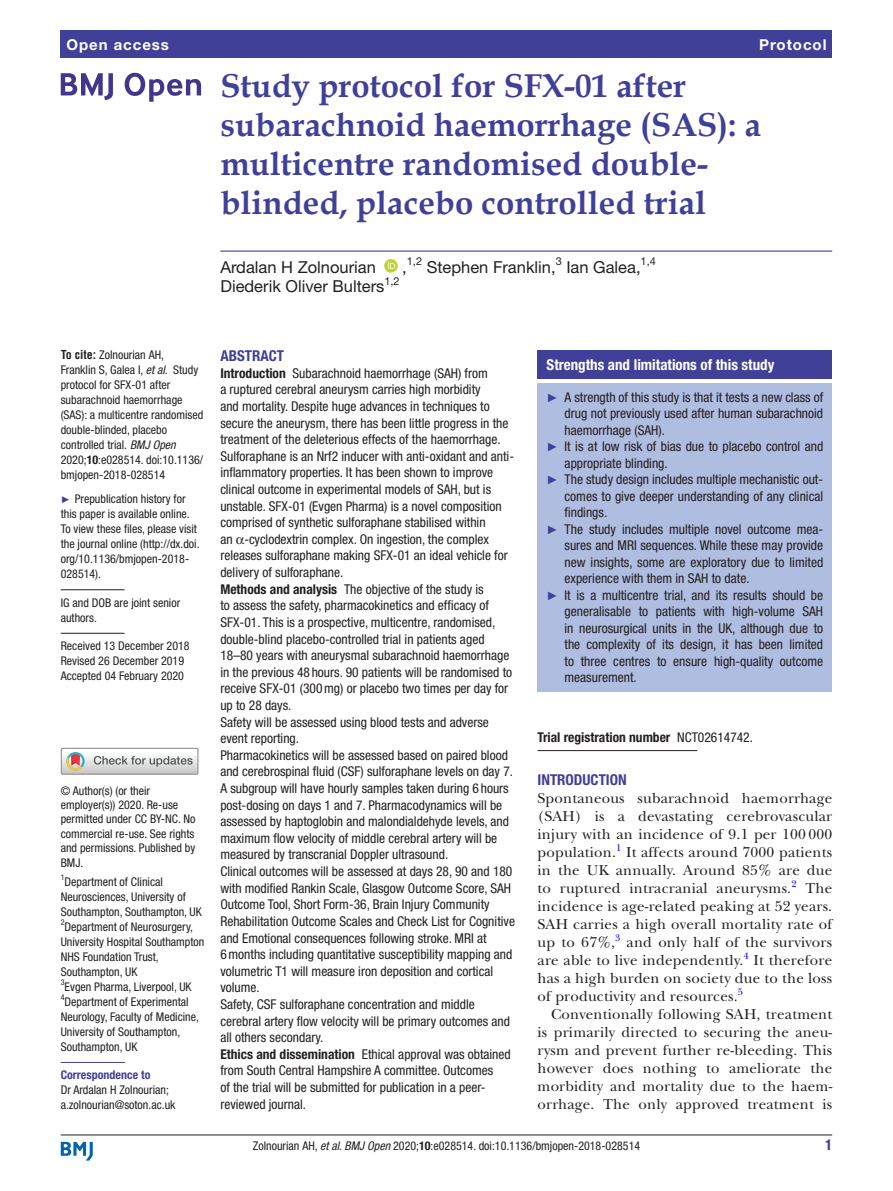
<style>
.page{position:relative;width:893px;height:1191px;background:#fff}
.page>*{position:absolute;margin:0;border:0;box-sizing:border-box;transform-origin:0 0}
.t1{font:700 33px/39px "Book Antiqua";color:#414099}
.t2{font:16.5px "Helvetica Neue LT Std";color:#231f20}
.t3{font:15px/18px "New Baskerville";letter-spacing:.015em;color:#231f20;text-align:justify}
.t4{font:700 condensed 15px "Helvetica Neue LT Std";color:#fff}
.t5{font:700 condensed 15px "Helvetica Neue LT Std";color:#414099}
.t6{font:700 15px "Helvetica Neue LT Std";letter-spacing:.065em;color:#fff}
.t7{font:condensed 13.5px/16.6px "Helvetica Neue LT Std";color:#231f20}
.t8{font:700 condensed 13.5px "Helvetica Neue LT Std";color:#231f20}
.t9{font:condensed 12px/15px "Helvetica Neue LT Std";color:#231f20}
.t10{font:700 condensed 12px "Helvetica Neue LT Std";color:#414099}
.t11{font:10.95px "Helvetica Neue LT Std";color:#231f20}
.t12{font:9.9px "New Baskerville";color:#00f}
.t13{font:condensed 7.95px "Helvetica Neue LT Std";color:#231f20}
.s1{font-family:"Helvetica LT Std";font-weight:700}
.s2{font-style:italic}
.s3{font-weight:700}
.s4{font-family:"Arial";font-stretch:normal;font-size:9.75px;color:#414099}
.s5{font-family:"Arial";font-stretch:normal;font-size:12px;color:#414099}
.s6{font-weight:400}
</style>
<div class="page">
<hr style="left:61px;top:1134px;width:771px;height:1px;background:#231f20">
<svg style="left:61px;top:1141px;width:32px;height:19px"></svg>
<div style="left:61px;top:31px;width:771px;height:27px;background:#414099"></div>
<hr style="left:220px;top:250px;width:612px;height:2px;background:#414099">
<svg style="left:384px;top:259px;width:14px;height:14px"></svg>
<hr style="left:61px;top:589px;width:64px;height:1px;background:#231f20">
<hr style="left:61px;top:633px;width:64px;height:1px;background:#231f20">
<hr style="left:61px;top:1062px;width:64px;height:1px;background:#414099">
<svg style="left:61px;top:73px;width:52px;height:27px"></svg>
<svg style="left:125px;top:73px;width:76px;height:29px"></svg>
<div style="left:61px;top:747px;width:138px;height:27px;border:1px solid #969090"></div>
<svg style="left:61px;top:748px;width:137px;height:26px"></svg>
<div style="left:538px;top:350px;width:294px;height:29px;background:#414099"></div>
<div style="left:538px;top:383px;width:294px;height:308px;background:#afbde1"></div>
<hr style="left:538px;top:750px;width:159px;height:1px;background:#231f20">
<p class="t6" style="left:66px;top:35px;width:104px">Open access</p>
<p class="t6" style="left:759px;top:35px;width:69px">Protocol</p>
<h1 class="t1" style="left:220px;top:66px;width:542px">Study protocol for SFX-01 after subarachnoid haemorrhage (SAS): a multicentre randomised double&shy;blinded, placebo controlled trial</h1>
<p class="t2" style="left:220px;top:257px;width:157px">Ardalan H Zolnourian</p>
<p class="t2" style="left:402px;top:257px;width:6px">,</p>
<p class="t11" style="left:407px;top:255px;width:17px">1,2</p>
<p class="t2" style="left:427px;top:257px;width:130px">Stephen Franklin,</p>
<p class="t11" style="left:556px;top:255px;width:8px">3</p>
<p class="t2" style="left:566px;top:257px;width:76px">Ian Galea,</p>
<p class="t11" style="left:641px;top:255px;width:17px">1,4</p>
<p class="t2" style="left:220px;top:276px;width:166px">Diederik Oliver Bulters</p>
<p class="t11" style="left:384px;top:274px;width:17px">1,2</p>
<p class="t9" style="left:61px;top:347px;width:144px"><span class="s1">To cite:</span> Zolnourian AH,<br>Franklin S, Galea I, <span class="s2">et al</span>. Study protocol for SFX-01 after subarachnoid haemorrhage (SAS): a multicentre randomised double-blinded, placebo controlled trial. <span class="s2">BMJ Open<br></span>2020;<span class="s3">10</span>:e028514. doi:10.1136/ bmjopen-2018-028514</p>
<p class="t9" style="left:61px;top:491px;width:140px"><span class="s4">►</span> Prepublication history for this paper is available online.<br>To view these files, please visit the journal online (http://dx.doi. org/10.1136/bmjopen-2018-<br>028514).</p>
<p class="t9" style="left:61px;top:595px;width:121px">IG and DOB are joint senior authors.</p>
<p class="t9" style="left:61px;top:638px;width:130px">Received 13 December 2018<br>Revised 26 December 2019<br>Accepted 04 February 2020</p>
<p class="t9" style="left:61px;top:783px;width:136px;line-height:14.4px">© Author(s) (or their employer(s)) 2020. Re-use permitted under CC BY-NC. No commercial re-use. See rights and permissions. Published by<br>BMJ.</p>
<p class="t13" style="left:61px;top:873px;width:5px">1</p>
<p class="t9" style="left:61px;top:874px;width:143px;text-indent:4px">Department of Clinical<br>Neurosciences, University of<br>Southampton, Southampton, UK</p>
<p class="t13" style="left:61px;top:918px;width:5px">2</p>
<p class="t9" style="left:61px;top:919px;width:145px;text-indent:4px">Department of Neurosurgery,<br>University Hospital Southampton<br>NHS Foundation Trust,<br>Southampton, UK</p>
<p class="t13" style="left:61px;top:978px;width:5px">3</p>
<p class="t9" style="left:61px;top:979px;width:140px;text-indent:4px">Evgen Pharma, Liverpool, UK<br><sup>4</sup>Department of Experimental<br>Neurology, Faculty of Medicine,<br>University of Southampton,<br>Southampton, UK</p>
<p class="t10" style="left:61px;top:1067px;width:91px">Correspondence to</p>
<p class="t9" style="left:61px;top:1082px;width:116px">Dr Ardalan H Zolnourian; a.zolnourian@soton.ac.uk</p>
<p class="t5" style="left:220px;top:347px;width:65px">Abstract</p>
<p class="t7" style="left:220px;top:364px;width:296px"><span class="s3">Introduction</span> Subarachnoid haemorrhage (SAH) from<br>a ruptured cerebral aneurysm carries high morbidity<br>and mortality. Despite huge advances in techniques to secure the aneurysm, there has been little progress in the treatment of the deleterious effects of the haemorrhage.<br>Sulforaphane is an Nrf2 inducer with anti-oxidant and anti&shy;inflammatory properties. It has been shown to improve clinical outcome in experimental models of SAH, but is unstable. SFX-01 (Evgen Pharma) is a novel composition comprised of synthetic sulforaphane stabilised within<br>an -cyclodextrin complex. On ingestion, the complex releases sulforaphane making SFX-01 an ideal vehicle for delivery of sulforaphane.<br><span class="s3">Methods and analysis</span> The objective of the study is<br>to assess the safety, pharmacokinetics and efficacy of SFX-01. This is a prospective, multicentre, randomised, double-blind placebo-controlled trial in patients aged 18–80 years with aneurysmal subarachnoid haemorrhage in the previous 48 hours. 90 patients will be randomised to receive SFX-01 (300mg) or placebo two times per day for up to 28 days.<br>Safety will be assessed using blood tests and adverse event reporting.<br>Pharmacokinetics will be assessed based on paired blood and cerebrospinal fluid (CSF) sulforaphane levels on day 7.<br>A subgroup will have hourly samples taken during 6 hours post-dosing on days 1 and 7. Pharmacodynamics will be assessed by haptoglobin and malondialdehyde levels, and maximum flow velocity of middle cerebral artery will be measured by transcranial Doppler ultrasound.<br>Clinical outcomes will be assessed at days 28, 90 and 180 with modified Rankin Scale, Glasgow Outcome Score, SAH Outcome Tool, Short Form-36, Brain Injury Community Rehabilitation Outcome Scales and Check List for Cognitive and Emotional consequences following stroke. MRI at 6months including quantitative susceptibility mapping and volumetric T1 will measure iron deposition and cortical volume.<br>Safety, CSF sulforaphane concentration and middle cerebral artery flow velocity will be primary outcomes and all others secondary.<br><span class="s3">Ethics and dissemination</span> Ethical approval was obtained from South Central Hampshire A committee. Outcomes<br>of the trial will be submitted for publication in a peer&shy;reviewed journal.</p>
<p class="t4" style="left:547px;top:356px;width:229px">Strengths and limitations of this study</p>
<p class="t7" style="left:547px;top:389px;width:278px"><span class="s5">►</span> A strength of this study is that it tests a new class of</p>
<p class="t7" style="left:565px;top:405px;width:260px">drug not previously used after human subarachnoid</p>
<p class="t7" style="left:565px;top:422px;width:102px">haemorrhage (SAH).</p>
<p class="t7" style="left:547px;top:438px;width:278px"><span class="s5">►</span> It is at low risk of bias due to placebo control and</p>
<p class="t7" style="left:565px;top:455px;width:105px">appropriate blinding.</p>
<p class="t7" style="left:547px;top:471px;width:278px"><span class="s5">►</span> The study design includes multiple mechanistic out-</p>
<p class="t7" style="left:565px;top:488px;width:260px">comes to give deeper understanding of any clinical</p>
<p class="t7" style="left:565px;top:504px;width:44px">findings.</p>
<p class="t7" style="left:547px;top:521px;width:278px"><span class="s5">►</span> The study includes multiple novel outcome mea-</p>
<p class="t7" style="left:565px;top:537px;width:260px">sures and MRI sequences. While these may provide</p>
<p class="t7" style="left:565px;top:554px;width:260px">new insights, some are exploratory due to limited</p>
<p class="t7" style="left:565px;top:570px;width:186px">experience with them in SAH to date.</p>
<p class="t7" style="left:547px;top:587px;width:278px"><span class="s5">►</span> It is a multicentre trial, and its results should be</p>
<p class="t7" style="left:565px;top:603px;width:260px">generalisable to patients with high-volume SAH</p>
<p class="t7" style="left:565px;top:620px;width:260px">in neurosurgical units in the UK, although due to</p>
<p class="t7" style="left:565px;top:636px;width:260px">the complexity of its design, it has been limited</p>
<p class="t7" style="left:565px;top:653px;width:260px">to three centres to ensure high-quality outcome</p>
<p class="t7" style="left:565px;top:669px;width:74px">measurement.</p>
<p class="t8" style="left:538px;top:728px;width:217px">Trial registration number <span class="s6">NCT02614742.</span></p>
<p class="t5" style="left:538px;top:771px;width:91px">Introduction</p>
<p class="t3" style="left:538px;top:789px;width:296px">Spontaneous subarachnoid haemorrhage (SAH) is a devastating cerebrovascular injury with an incidence of 9.1 per 100 000 population.</p>
<p class="t12" style="left:616px;top:841px;width:7px">1</p>
<p class="t3" style="left:538px;top:843px;width:296px;text-indent:88px">It affects around 7000 patients in the UK annually. Around 85% are due to ruptured intracranial aneurysms.</p>
<p class="t12" style="left:791px;top:877px;width:7px">2</p>
<p class="t3" style="left:538px;top:879px;width:296px;text-indent:268px">The incidence is age-related peaking at 52 years.<br>SAH carries a high overall mortality rate of up to 67%,</p>
<p class="t12" style="left:615px;top:931px;width:7px">3</p>
<p class="t3" style="left:538px;top:933px;width:296px;text-indent:89px">and only half of the survivors are able to live independently.</p>
<p class="t12" style="left:744px;top:949px;width:7px">4</p>
<p class="t3" style="left:538px;top:951px;width:296px;text-indent:216px">It therefore has a high burden on society due to the loss of productivity and resources.</p>
<p class="t12" style="left:738px;top:985px;width:7px">5</p>
<p class="t3" style="left:538px;top:1005px;width:296px;text-indent:14px">Conventionally following SAH, treatment is primarily directed to securing the aneu&shy;rysm and prevent further re-bleeding. This however does nothing to ameliorate the morbidity and mortality due to the haem&shy;orrhage. The only approved treatment is</p>
<p class="t9" style="left:253px;top:1137px;width:389px">Zolnourian AH, <span class="s2">et al</span>. <span class="s2">BMJ Open</span> 2020;<span class="s3">10</span>:e028514. doi:10.1136/bmjopen-2018-028514</p>
<p class="t5" style="left:825px;top:1135px;width:9px">1</p>
</div>
